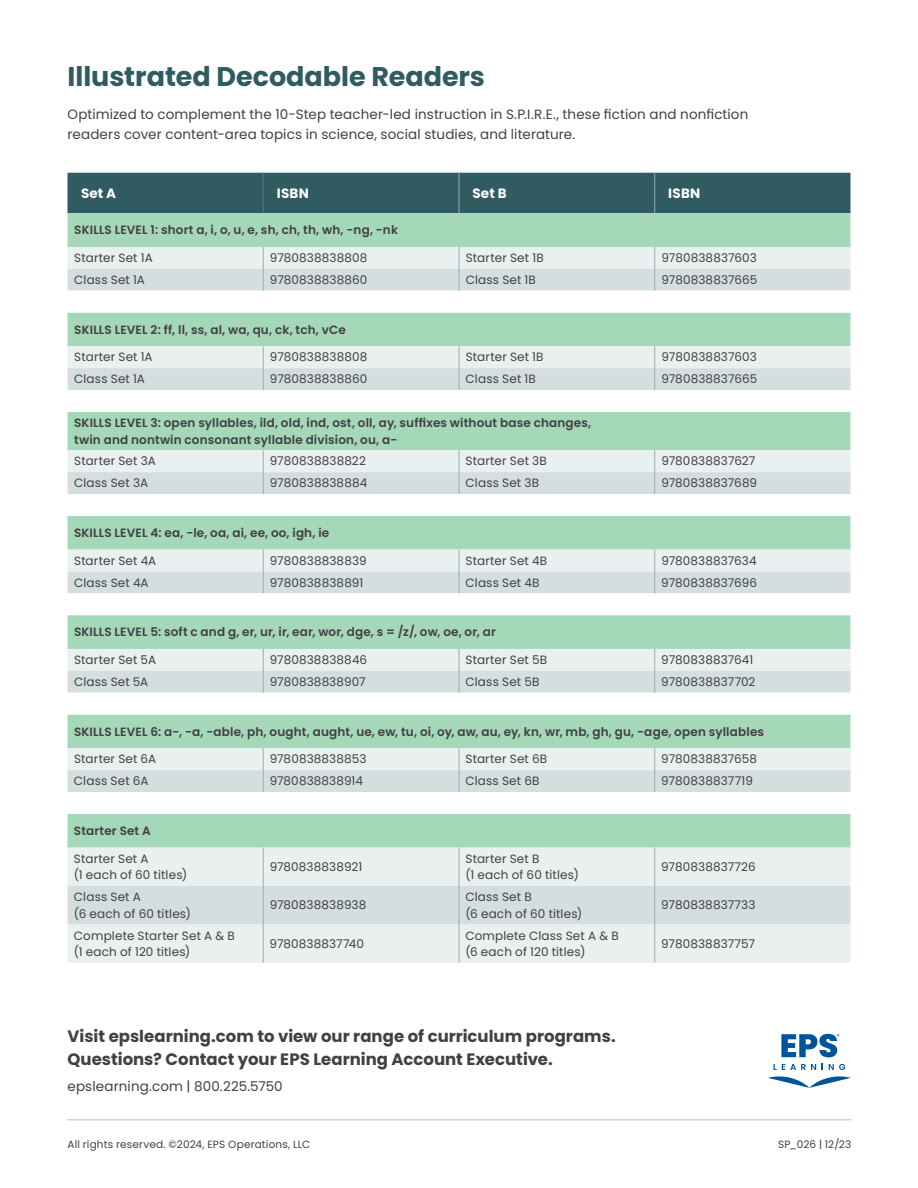
<style>
.page{position:relative;width:918px;height:1188px;background:#fff}
.page>*{position:absolute;margin:0;border:0;box-sizing:border-box;transform-origin:0 0}
.t1{font:700 27px "Poppins";color:#2f5b61}
.t2{font:700 16.5px/22.5px "Poppins";color:#414042}
.t3{font:13.5px/19.5px "Poppins";letter-spacing:.01em;color:#414042}
.t4{font:700 13.5px "Poppins";letter-spacing:.02em;color:#fff}
.t5{font:12px/16.5px "Poppins";letter-spacing:.01em;color:#414042}
.t6{font:600 12px/16.5px "Poppins";letter-spacing:.015em;color:#414042}
.t7{font:10.5px "Poppins";letter-spacing:.015em;color:#414042}
</style>
<div class="page">
<svg style="left:768px;top:1064px;width:82px;height:24px"></svg>
<svg style="left:781px;top:1034px;width:58px;height:23px"></svg>
<hr style="left:68px;top:1119px;width:782px;height:1px;background:#d1d3d4">
<div style="left:68px;top:173px;width:782px;height:40px;background:#2f5b61"></div>
<div style="left:68px;top:213px;width:782px;height:34px;background:#a5d7b9"></div>
<div style="left:68px;top:247px;width:782px;height:716px;background:#eaefef"></div>
<svg style="left:68px;top:269px;width:782px;height:655px;background:#cfe1da"></svg>
<svg style="left:68px;top:291px;width:782px;height:523px"></svg>
<svg style="left:263px;top:247px;width:1px;height:44px"></svg>
<svg style="left:263px;top:346px;width:1px;height:44px"></svg>
<svg style="left:263px;top:450px;width:1px;height:44px"></svg>
<svg style="left:263px;top:550px;width:1px;height:43px"></svg>
<svg style="left:263px;top:649px;width:1px;height:44px"></svg>
<svg style="left:263px;top:748px;width:1px;height:44px"></svg>
<hr style="left:263px;top:848px;width:1px;height:38px;background:#97adb0">
<hr style="left:263px;top:886px;width:1px;height:38px;background:#97adb0">
<hr style="left:263px;top:924px;width:1px;height:39px;background:#97adb0">
<hr style="left:263px;top:173px;width:1px;height:40px;background:#587c81">
<hr style="left:459px;top:173px;width:1px;height:40px;background:#97adb0">
<hr style="left:654px;top:173px;width:1px;height:40px;background:#97adb0">
<svg style="left:459px;top:247px;width:1px;height:44px"></svg>
<svg style="left:654px;top:247px;width:1px;height:44px"></svg>
<svg style="left:459px;top:346px;width:1px;height:44px"></svg>
<svg style="left:654px;top:346px;width:1px;height:44px"></svg>
<svg style="left:459px;top:450px;width:1px;height:44px"></svg>
<svg style="left:654px;top:450px;width:1px;height:44px"></svg>
<svg style="left:459px;top:550px;width:1px;height:43px"></svg>
<svg style="left:654px;top:550px;width:1px;height:43px"></svg>
<svg style="left:459px;top:649px;width:1px;height:44px"></svg>
<svg style="left:654px;top:649px;width:1px;height:44px"></svg>
<svg style="left:459px;top:748px;width:1px;height:44px"></svg>
<svg style="left:654px;top:748px;width:1px;height:44px"></svg>
<hr style="left:459px;top:848px;width:1px;height:38px;background:#97adb0">
<hr style="left:654px;top:848px;width:1px;height:38px;background:#97adb0">
<hr style="left:459px;top:886px;width:1px;height:38px;background:#97adb0">
<hr style="left:654px;top:886px;width:1px;height:38px;background:#97adb0">
<hr style="left:459px;top:924px;width:1px;height:39px;background:#97adb0">
<hr style="left:654px;top:924px;width:1px;height:39px;background:#97adb0">
<h1 class="t1" style="left:68px;top:61px;width:419px">Illustrated Decodable Readers</h1>
<p class="t3" style="left:68px;top:105px;width:682px">Optimized to complement the 10-Step teacher-led instruction in S.P.I.R.E., these fiction and nonfiction readers cover content-area topics in science, social studies, and literature.</p>
<p class="t4" style="left:81px;top:185px;width:37px">Set A</p>
<p class="t4" style="left:277px;top:185px;width:34px">ISBN</p>
<p class="t4" style="left:472px;top:185px;width:36px">Set B</p>
<p class="t4" style="left:668px;top:185px;width:34px">ISBN</p>
<p class="t6" style="left:74px;top:222px;width:325px">SKILLS LEVEL 1: short a, i, o, u, e, sh, ch, th, wh, -ng, -nk</p>
<p class="t5" style="left:74px;top:250px;width:80px">Starter Set 1A</p>
<p class="t5" style="left:270px;top:250px;width:99px">9780838838808</p>
<p class="t5" style="left:466px;top:250px;width:79px">Starter Set 1B</p>
<p class="t5" style="left:661px;top:250px;width:97px">9780838837603</p>
<p class="t5" style="left:74px;top:272px;width:72px">Class Set 1A</p>
<p class="t5" style="left:270px;top:272px;width:99px">9780838838860</p>
<p class="t5" style="left:466px;top:272px;width:72px">Class Set 1B</p>
<p class="t5" style="left:661px;top:272px;width:97px">9780838837665</p>
<p class="t6" style="left:74px;top:321px;width:273px">SKILLS LEVEL 2: ff, ll, ss, al, wa, qu, ck, tch, vCe</p>
<p class="t5" style="left:74px;top:349px;width:80px">Starter Set 1A</p>
<p class="t5" style="left:270px;top:349px;width:99px">9780838838808</p>
<p class="t5" style="left:466px;top:349px;width:79px">Starter Set 1B</p>
<p class="t5" style="left:661px;top:349px;width:97px">9780838837603</p>
<p class="t5" style="left:74px;top:371px;width:72px">Class Set 1A</p>
<p class="t5" style="left:270px;top:371px;width:99px">9780838838860</p>
<p class="t5" style="left:466px;top:371px;width:72px">Class Set 1B</p>
<p class="t5" style="left:661px;top:371px;width:97px">9780838837665</p>
<p class="t6" style="left:74px;top:415px;width:519px">SKILLS LEVEL 3: open syllables, ild, old, ind, ost, oll, ay, suffixes without base changes, twin and nontwin consonant syllable division, ou, a-</p>
<p class="t5" style="left:74px;top:453px;width:83px">Starter Set 3A</p>
<p class="t5" style="left:270px;top:453px;width:98px">9780838838822</p>
<p class="t5" style="left:466px;top:453px;width:83px">Starter Set 3B</p>
<p class="t5" style="left:661px;top:453px;width:95px">9780838837627</p>
<p class="t5" style="left:74px;top:475px;width:75px">Class Set 3A</p>
<p class="t5" style="left:270px;top:475px;width:99px">9780838838884</p>
<p class="t5" style="left:466px;top:475px;width:75px">Class Set 3B</p>
<p class="t5" style="left:661px;top:475px;width:97px">9780838837689</p>
<p class="t6" style="left:74px;top:525px;width:257px">SKILLS LEVEL 4: ea, -le, oa, ai, ee, oo, igh, ie</p>
<p class="t5" style="left:74px;top:552px;width:84px">Starter Set 4A</p>
<p class="t5" style="left:270px;top:552px;width:98px">9780838838839</p>
<p class="t5" style="left:466px;top:552px;width:83px">Starter Set 4B</p>
<p class="t5" style="left:661px;top:552px;width:97px">9780838837634</p>
<p class="t5" style="left:74px;top:574px;width:76px">Class Set 4A</p>
<p class="t5" style="left:270px;top:574px;width:95px">9780838838891</p>
<p class="t5" style="left:466px;top:574px;width:76px">Class Set 4B</p>
<p class="t5" style="left:661px;top:574px;width:97px">9780838837696</p>
<p class="t6" style="left:74px;top:624px;width:423px">SKILLS LEVEL 5: soft c and g, er, ur, ir, ear, wor, dge, s = /z/, ow, oe, or, ar</p>
<p class="t5" style="left:74px;top:652px;width:84px">Starter Set 5A</p>
<p class="t5" style="left:270px;top:652px;width:99px">9780838838846</p>
<p class="t5" style="left:466px;top:652px;width:83px">Starter Set 5B</p>
<p class="t5" style="left:661px;top:652px;width:93px">9780838837641</p>
<p class="t5" style="left:74px;top:674px;width:76px">Class Set 5A</p>
<p class="t5" style="left:270px;top:674px;width:98px">9780838838907</p>
<p class="t5" style="left:466px;top:674px;width:75px">Class Set 5B</p>
<p class="t5" style="left:661px;top:674px;width:96px">9780838837702</p>
<p class="t6" style="left:74px;top:723px;width:692px">SKILLS LEVEL 6: a-, -a, -able, ph, ought, aught, ue, ew, tu, oi, oy, aw, au, ey, kn, wr, mb, gh, gu, -age, open syllables</p>
<p class="t5" style="left:74px;top:751px;width:84px">Starter Set 6A</p>
<p class="t5" style="left:270px;top:751px;width:98px">9780838838853</p>
<p class="t5" style="left:465px;top:751px;width:83px">Starter Set 6B</p>
<p class="t5" style="left:661px;top:751px;width:97px">9780838837658</p>
<p class="t5" style="left:74px;top:773px;width:76px">Class Set 6A</p>
<p class="t5" style="left:270px;top:773px;width:95px">9780838838914</p>
<p class="t5" style="left:465px;top:773px;width:76px">Class Set 6B</p>
<p class="t5" style="left:661px;top:773px;width:93px">9780838837719</p>
<p class="t6" style="left:74px;top:823px;width:78px">Starter Set A</p>
<p class="t5" style="left:74px;top:850px;width:115px">Starter Set A<br>(1 each of 60 titles)</p>
<p class="t5" style="left:270px;top:859px;width:94px">9780838838921</p>
<p class="t5" style="left:465px;top:850px;width:115px">Starter Set B<br>(1 each of 60 titles)</p>
<p class="t5" style="left:661px;top:859px;width:96px">9780838837726</p>
<p class="t5" style="left:74px;top:889px;width:118px">Class Set A<br>(6 each of 60 titles)</p>
<p class="t5" style="left:270px;top:897px;width:98px">9780838838938</p>
<p class="t5" style="left:465px;top:889px;width:118px">Class Set B<br>(6 each of 60 titles)</p>
<p class="t5" style="left:661px;top:897px;width:96px">9780838837733</p>
<p class="t5" style="left:74px;top:927px;width:163px">Complete Starter Set A &amp; B (1 each of 120 titles)</p>
<p class="t5" style="left:270px;top:935px;width:96px">9780838837740</p>
<p class="t5" style="left:465px;top:927px;width:155px">Complete Class Set A &amp; B (6 each of 120 titles)</p>
<p class="t5" style="left:661px;top:935px;width:96px">9780838837757</p>
<h2 class="t2" style="left:68px;top:1025px;width:550px">Visit epslearning.com to view our range of curriculum programs.<br>Questions? Contact your EPS Learning Account Executive.</h2>
<p class="t3" style="left:68px;top:1077px;width:217px">epslearning.com | 800.225.5750</p>
<p class="t7" style="left:68px;top:1138px;width:244px">All rights reserved. ©2024, EPS Operations, LLC</p>
<p class="t7" style="left:778px;top:1138px;width:75px">SP_026 | 12/23</p>
</div>
